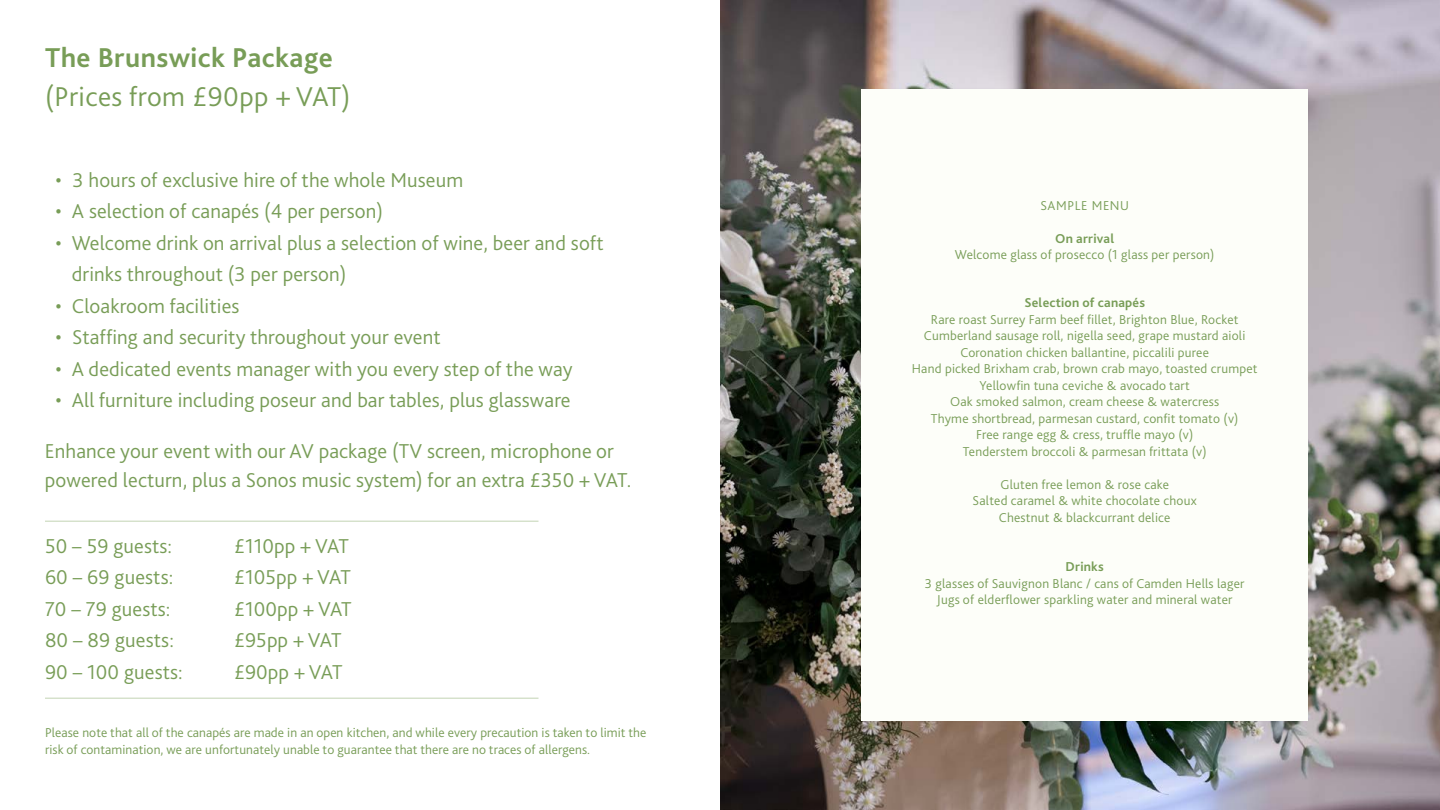
<style>
.page{position:relative;width:1440px;height:810px;background:#fff}
.page>*{position:absolute;margin:0;border:0;box-sizing:border-box;transform-origin:0 0}
.t1{font:300 28.5px "Bliss";letter-spacing:.015em;color:#789d57}
.t2{font:700 28.5px "Bliss";letter-spacing:.015em;color:#789d57}
.t3{font:300 21px/31.5px "Bliss";letter-spacing:.005em;color:#789d57}
.t4{font:300 13.5px/16.5px "Bliss";letter-spacing:.015em;color:#789d57;text-align:center}
.t5{font:700 13.5px "Bliss";letter-spacing:.015em;color:#789d57}
.t6{font:300 13.5px "Bliss";letter-spacing:.045em;color:#789d57}
</style>
<div class="page">
<hr style="left:45px;top:521px;width:493px;height:1px;background:#c2d3b3">
<hr style="left:45px;top:698px;width:493px;height:1px;background:#c2d3b3">
<img style="left:720px;top:0;width:720px;height:810px">
<div style="left:857px;top:85px;width:455px;height:640px;background:#000;opacity:.03"></div>
<img style="left:861px;top:89px;width:447px;height:631px">
<h1 class="t2" style="left:45px;top:39px;width:289px">The Brunswick Package</h1>
<h1 class="t1" style="left:45px;top:78px;width:307px">(Prices from £90pp + VAT)</h1>
<h2 class="t3" style="left:56px;top:164px;width:409px">• 3 hours of exclusive hire of the whole Museum</h2>
<h2 class="t3" style="left:56px;top:196px;width:329px">• A selection of canapés (4 per person)</h2>
<h2 class="t3" style="left:72px;top:227px;width:533px;text-indent:-16px">• Welcome drink on arrival plus a selection of wine, beer and soft drinks throughout (3 per person)</h2>
<h2 class="t3" style="left:56px;top:290px;width:185px">• Cloakroom facilities</h2>
<h2 class="t3" style="left:56px;top:322px;width:387px">• Staffing and security throughout your event</h2>
<h2 class="t3" style="left:56px;top:353px;width:519px">• A dedicated events manager with you every step of the way</h2>
<h2 class="t3" style="left:56px;top:385px;width:517px">• All furniture including poseur and bar tables, plus glassware</h2>
<h2 class="t3" style="left:45px;top:437px;width:588px;line-height:28.5px">Enhance your event with our AV package (TV screen, microphone or powered lecturn, plus a Sonos music system) for an extra £350 + VAT.</h2>
<h2 class="t3" style="left:45px;top:530px;width:129px">50 – 59 guests:</h2>
<h2 class="t3" style="left:234px;top:530px;width:116px">£110pp + VAT</h2>
<h2 class="t3" style="left:45px;top:562px;width:130px">60 – 69 guests:</h2>
<h2 class="t3" style="left:234px;top:562px;width:118px">£105pp + VAT</h2>
<h2 class="t3" style="left:45px;top:593px;width:127px">70 – 79 guests:</h2>
<h2 class="t3" style="left:234px;top:593px;width:119px">£100pp + VAT</h2>
<h2 class="t3" style="left:45px;top:625px;width:130px">80 – 89 guests:</h2>
<h2 class="t3" style="left:234px;top:625px;width:109px">£95pp + VAT</h2>
<h2 class="t3" style="left:45px;top:656px;width:139px">90 – 100 guests:</h2>
<h2 class="t3" style="left:234px;top:656px;width:110px">£90pp + VAT</h2>
<p class="t4" style="left:45px;top:725px;width:603px;text-align:left">Please note that all of the canapés are made in an open kitchen, and while every precaution is taken to limit the risk of contamination, we are unfortunately unable to guarantee that there are no traces of allergens.</p>
<p class="t6" style="left:1040px;top:197px;width:90px">SAMPLE MENU</p>
<p class="t5" style="left:1055px;top:230px;width:61px">On arrival</p>
<p class="t4" style="left:955px;top:246px;width:261px">Welcome glass of prosecco (1 glass per person)</p>
<p class="t5" style="left:1024px;top:294px;width:122px">Selection of canapés</p>
<p class="t4" style="left:912px;top:311px;width:347px">Rare roast Surrey Farm beef fillet, Brighton Blue, Rocket Cumberland sausage roll, nigella seed, grape mustard aioli Coronation chicken ballantine, piccalili puree<br>Hand picked Brixham crab, brown crab mayo, toasted crumpet Yellowfin tuna ceviche &amp; avocado tart<br>Oak smoked salmon, cream cheese &amp; watercress<br>Thyme shortbread, parmesan custard, confit tomato (v)<br>Free range egg &amp; cress, truffle mayo (v)<br>Tenderstem broccoli &amp; parmesan frittata (v)</p>
<p class="t4" style="left:973px;top:476px;width:226px">Gluten free lemon &amp; rose cake<br>Salted caramel &amp; white chocolate choux<br>Chestnut &amp; blackcurrant delice</p>
<p class="t5" style="left:1066px;top:558px;width:40px">Drinks</p>
<p class="t4" style="left:925px;top:575px;width:321px">3 glasses of Sauvignon Blanc / cans of Camden Hells lager<br>Jugs of elderflower sparkling water and mineral water</p>
</div>
